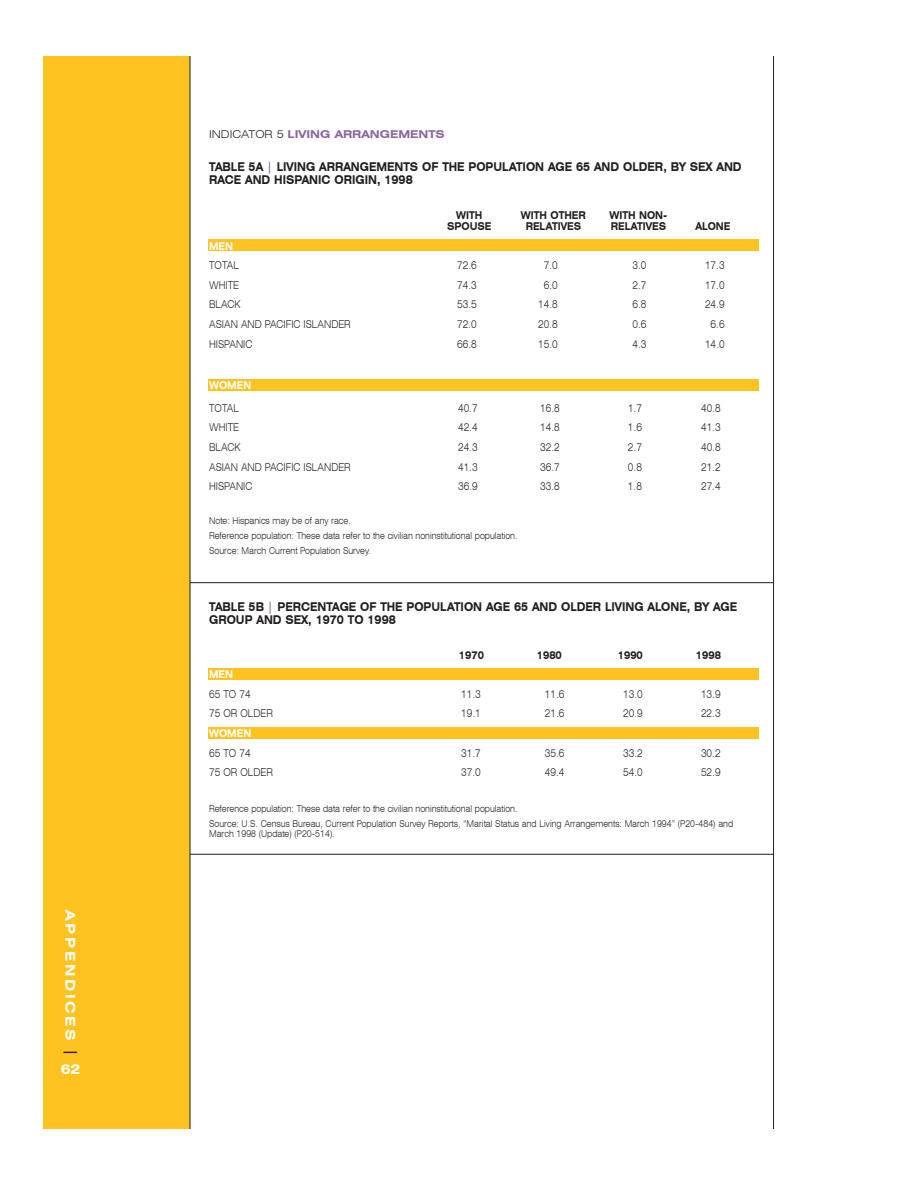
<style>
.page{position:relative;width:918px;height:1188px;background:#fff}
.page>*{position:absolute;margin:0;border:0;box-sizing:border-box;transform-origin:0 0}
.t1{font:700 expanded 13.5px "Swiss 721 BT";letter-spacing:.205em;color:#fff}
.t2{font:700 expanded 12.15px/13.5px "Swiss 721 BT";color:#231f20;scale:.8 1}
.t3{font:300 expanded 10.8px "Swiss 721 BT";color:#231f20;scale:.8 1}
.t4{font:700 expanded 10.8px "Swiss 721 BT";color:#231f20;scale:.8 1}
.t5{font:700 expanded 10.8px "Swiss 721 BT";color:#8a679e}
.t6{font:700 expanded 10.8px "Swiss 721 BT";color:#fff;scale:.8 1}
.t7{font:300 expanded 9.45px/14.9px "Swiss 721 BT";color:#231f20;scale:.8 1}
.s1{color:#231f20}
.s2{font-weight:300;color:#231f20}
.s3{color:#8a679e}
</style>
<div class="page">
<div style="left:208px;top:727px;width:551px;height:12px;background:#fec221"></div>
<div style="left:208px;top:668px;width:551px;height:12px;background:#fec221"></div>
<div style="left:208px;top:379px;width:551px;height:11px;background:#fec221"></div>
<div style="left:208px;top:240px;width:551px;height:11px;background:#fec221"></div>
<hr style="left:773px;top:57px;width:1px;height:1072px;background:#231f20">
<hr style="left:173px;top:582px;width:600px;height:1px;background:#231f20">
<hr style="left:180px;top:854px;width:594px;height:1px;background:#231f20">
<div style="left:43px;top:57px;width:147px;height:1072px;background:#fec221"></div>
<h1 class="t1" style="left:78px;top:910px;width:147px;rotate:90deg">APPENDICES <span class="s1">|</span></h1>
<h1 class="t1" style="left:61px;top:1061px;width:21px">62</h1>
<p class="t5" style="left:209px;top:128px;width:237px"><span class="s2">INDICATOR 5</span> LIVING ARRANGEMENTS</p>
<p class="t2" style="left:209px;top:160px;width:667px">TABLE 5A <span class="s3">|</span> LIVING ARRANGEMENTS OF THE POPULATION AGE 65 AND OLDER, BY SEX AND<br>RACE AND HISPANIC ORIGIN, 1998</p>
<p class="t4" style="left:456px;top:208px;width:34px">WITH</p>
<p class="t4" style="left:521px;top:208px;width:83px">WITH OTHER</p>
<p class="t4" style="left:609px;top:208px;width:74px">WITH NON-</p>
<p class="t4" style="left:447px;top:220px;width:57px">SPOUSE</p>
<p class="t4" style="left:526px;top:220px;width:71px">RELATIVES</p>
<p class="t4" style="left:611px;top:220px;width:71px">RELATIVES</p>
<p class="t4" style="left:696px;top:220px;width:45px">ALONE</p>
<p class="t6" style="left:209px;top:239px;width:32px">MEN</p>
<p class="t3" style="left:209px;top:259px;width:39px">TOTAL</p>
<p class="t3" style="left:457px;top:259px;width:26px">72.6</p>
<p class="t3" style="left:544px;top:259px;width:19px">7.0</p>
<p class="t3" style="left:632px;top:259px;width:19px">3.0</p>
<p class="t3" style="left:705px;top:259px;width:26px">17.3</p>
<p class="t3" style="left:209px;top:279px;width:39px">WHITE</p>
<p class="t3" style="left:457px;top:279px;width:26px">74.3</p>
<p class="t3" style="left:544px;top:279px;width:19px">6.0</p>
<p class="t3" style="left:632px;top:279px;width:19px">2.7</p>
<p class="t3" style="left:705px;top:279px;width:26px">17.0</p>
<p class="t3" style="left:209px;top:298px;width:41px">BLACK</p>
<p class="t3" style="left:457px;top:298px;width:26px">53.5</p>
<p class="t3" style="left:538px;top:298px;width:26px">14.8</p>
<p class="t3" style="left:632px;top:298px;width:19px">6.8</p>
<p class="t3" style="left:705px;top:298px;width:26px">24.9</p>
<p class="t3" style="left:209px;top:318px;width:179px">ASIAN AND PACIFIC ISLANDER</p>
<p class="t3" style="left:457px;top:318px;width:26px">72.0</p>
<p class="t3" style="left:538px;top:318px;width:26px">20.8</p>
<p class="t3" style="left:632px;top:318px;width:19px">0.6</p>
<p class="t3" style="left:711px;top:318px;width:19px">6.6</p>
<p class="t3" style="left:209px;top:337px;width:56px">HISPANIC</p>
<p class="t3" style="left:457px;top:337px;width:26px">66.8</p>
<p class="t3" style="left:538px;top:337px;width:26px">15.0</p>
<p class="t3" style="left:632px;top:337px;width:19px">4.3</p>
<p class="t3" style="left:705px;top:337px;width:26px">14.0</p>
<p class="t6" style="left:209px;top:379px;width:54px">WOMEN</p>
<p class="t3" style="left:209px;top:402px;width:39px">TOTAL</p>
<p class="t3" style="left:458px;top:402px;width:26px">40.7</p>
<p class="t3" style="left:540px;top:402px;width:26px">16.8</p>
<p class="t3" style="left:628px;top:402px;width:19px">1.7</p>
<p class="t3" style="left:701px;top:402px;width:26px">40.8</p>
<p class="t3" style="left:209px;top:421px;width:39px">WHITE</p>
<p class="t3" style="left:458px;top:421px;width:26px">42.4</p>
<p class="t3" style="left:540px;top:421px;width:26px">14.8</p>
<p class="t3" style="left:628px;top:421px;width:19px">1.6</p>
<p class="t3" style="left:701px;top:421px;width:26px">41.3</p>
<p class="t3" style="left:209px;top:441px;width:41px">BLACK</p>
<p class="t3" style="left:458px;top:441px;width:26px">24.3</p>
<p class="t3" style="left:540px;top:441px;width:26px">32.2</p>
<p class="t3" style="left:628px;top:441px;width:19px">2.7</p>
<p class="t3" style="left:701px;top:441px;width:26px">40.8</p>
<p class="t3" style="left:209px;top:460px;width:179px">ASIAN AND PACIFIC ISLANDER</p>
<p class="t3" style="left:458px;top:460px;width:26px">41.3</p>
<p class="t3" style="left:540px;top:460px;width:26px">36.7</p>
<p class="t3" style="left:628px;top:460px;width:19px">0.8</p>
<p class="t3" style="left:701px;top:460px;width:26px">21.2</p>
<p class="t3" style="left:209px;top:480px;width:56px">HISPANIC</p>
<p class="t3" style="left:458px;top:480px;width:26px">36.9</p>
<p class="t3" style="left:540px;top:480px;width:26px">33.8</p>
<p class="t3" style="left:628px;top:480px;width:19px">1.8</p>
<p class="t3" style="left:701px;top:480px;width:26px">27.4</p>
<p class="t7" style="left:209px;top:513px;width:387px">Note: Hispanics may be of any race.<br>Reference population: These data refer to the civilian noninstitutional population.<br>Source: March Current Population Survey.</p>
<p class="t2" style="left:209px;top:600px;width:662px">TABLE 5B <span class="s3">|</span> PERCENTAGE OF THE POPULATION AGE 65 AND OLDER LIVING ALONE, BY AGE<br>GROUP AND SEX, 1970 TO 1998</p>
<p class="t4" style="left:459px;top:648px;width:33px">1970</p>
<p class="t4" style="left:537px;top:648px;width:33px">1980</p>
<p class="t4" style="left:618px;top:648px;width:33px">1990</p>
<p class="t4" style="left:696px;top:648px;width:33px">1998</p>
<p class="t6" style="left:209px;top:668px;width:32px">MEN</p>
<p class="t3" style="left:209px;top:688px;width:53px">65 TO 74</p>
<p class="t3" style="left:461px;top:688px;width:26px">11.3</p>
<p class="t3" style="left:545px;top:688px;width:26px">11.6</p>
<p class="t3" style="left:623px;top:688px;width:26px">13.0</p>
<p class="t3" style="left:701px;top:688px;width:26px">13.9</p>
<p class="t3" style="left:209px;top:707px;width:81px">75 OR OLDER</p>
<p class="t3" style="left:461px;top:707px;width:26px">19.1</p>
<p class="t3" style="left:545px;top:707px;width:26px">21.6</p>
<p class="t3" style="left:623px;top:707px;width:26px">20.9</p>
<p class="t3" style="left:701px;top:707px;width:26px">22.3</p>
<p class="t6" style="left:209px;top:727px;width:54px">WOMEN</p>
<p class="t3" style="left:209px;top:746px;width:53px">65 TO 74</p>
<p class="t3" style="left:461px;top:746px;width:26px">31.7</p>
<p class="t3" style="left:545px;top:746px;width:26px">35.6</p>
<p class="t3" style="left:623px;top:746px;width:26px">33.2</p>
<p class="t3" style="left:701px;top:746px;width:26px">30.2</p>
<p class="t3" style="left:209px;top:766px;width:81px">75 OR OLDER</p>
<p class="t3" style="left:461px;top:766px;width:26px">37.0</p>
<p class="t3" style="left:545px;top:766px;width:26px">49.4</p>
<p class="t3" style="left:623px;top:766px;width:26px">54.0</p>
<p class="t3" style="left:701px;top:766px;width:26px">52.9</p>
<p class="t7" style="left:209px;top:801px;width:657px">Reference population: These data refer to the civilian noninstitutional population.<br>Source: U.S. Census Bureau, Current Population Survey Reports, “Marital Status and Living Arrangements: March 1994” (P20-484) and</p>
<p class="t7" style="left:209px;top:827px;width:159px">March 1998 (Update) (P20-514).</p>
</div>
